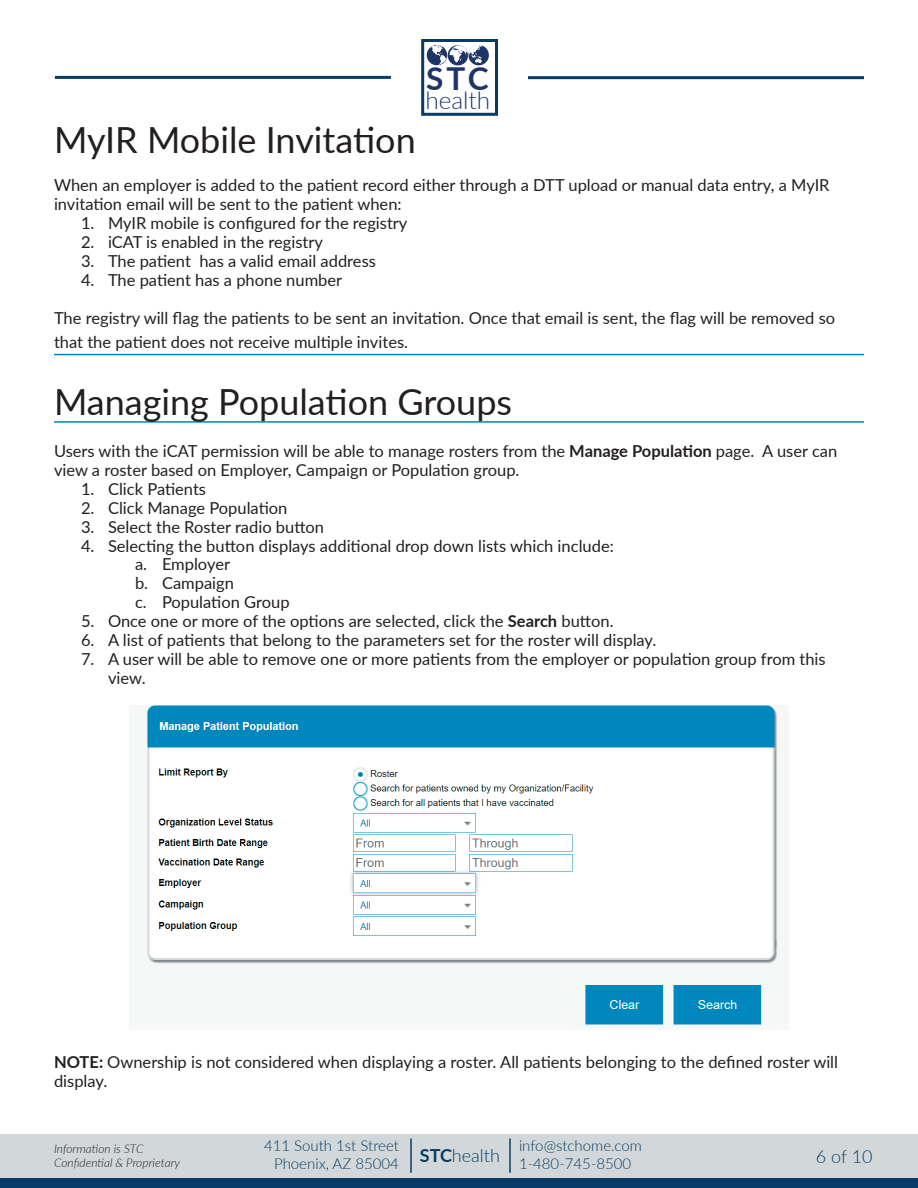
<style>
.page{position:relative;width:918px;height:1188px;background:#fff}
.page>*{position:absolute;margin:0;border:0;box-sizing:border-box;transform-origin:0 0}
.t1{font:36px "Lato";color:#231f20}
.t2{font:700 31.65px "Lato";color:#1e3468}
.t3{font:300 24.3px "Lato";color:#1e3468}
.t4{font:300 18px "Lato";color:#073c68}
.t5{font:16.5px/18.9px "Lato";color:#231f20}
.t6{font:300 15px/18px "Lato";color:#073c68;text-align:right}
.t7{font:italic 300 12px/14.4px "Lato";color:#231f20}
.s1{font-weight:700}
</style>
<div class="page">
<hr style="left:528px;top:76px;width:336px;height:3px;background:#073c68">
<div style="left:421px;top:39px;width:77px;height:77px;border:3px solid #073c68"></div>
<hr style="left:55px;top:76px;width:336px;height:3px;background:#073c68">
<div style="left:0;top:1177px;width:918px;height:11px;background:#073c68"></div>
<div style="left:0;top:1134px;width:918px;height:43px;background:#d2d7d9"></div>
<hr style="left:410px;top:1138px;width:2px;height:35px;background:#073c68">
<hr style="left:509px;top:1138px;width:2px;height:35px;background:#073c68">
<svg style="left:427px;top:45px;width:62px;height:20px"></svg>
<hr style="left:54px;top:354px;width:810px;height:1px;background:#0186c4">
<hr style="left:54px;top:421px;width:810px;height:2px;background:#0186c4">
<img style="left:147px;top:706px;width:631px;height:319px">
<h2 class="t2" style="left:426px;top:55px;width:64px">STC</h2>
<h3 class="t3" style="left:425px;top:84px;width:66px">health</h3>
<p class="t1" style="left:54px;top:114px;width:363px">MyIR Mobile Invitation</p>
<p class="t5" style="left:54px;top:175px;width:777px">When an employer is added to the patient record either through a DTT upload or manual data entry, a MyIR invitation email will be sent to the patient when:</p>
<p class="t5" style="left:81px;top:213px;width:328px">1. MyIR mobile is configured for the registry</p>
<p class="t5" style="left:81px;top:232px;width:243px">2. iCAT is enabled in the registry</p>
<p class="t5" style="left:81px;top:251px;width:296px">3. The patient has a valid email address</p>
<p class="t5" style="left:81px;top:270px;width:263px">4. The patient has a phone number</p>
<p class="t5" style="left:54px;top:305px;width:783px;line-height:24.2px">The registry will flag the patients to be sent an invitation. Once that email is sent, the flag will be removed so that the patient does not receive multiple invites.</p>
<p class="t1" style="left:54px;top:376px;width:460px">Managing Population Groups</p>
<p class="t5" style="left:54px;top:441px;width:785px">Users with the iCAT permission will be able to manage rosters from the <span class="s1">Manage Population</span> page. A user can view a roster based on Employer, Campaign or Population group.</p>
<p class="t5" style="left:81px;top:478px;width:127px">1. Click Patients</p>
<p class="t5" style="left:81px;top:497px;width:208px">2. Click Manage Population</p>
<p class="t5" style="left:81px;top:516px;width:245px">3. Select the Roster radio button</p>
<p class="t5" style="left:81px;top:535px;width:534px">4. Selecting the button displays additional drop down lists which include:</p>
<p class="t5" style="left:135px;top:554px;width:97px">a. Employer</p>
<p class="t5" style="left:135px;top:573px;width:100px">b. Campaign</p>
<p class="t5" style="left:135px;top:592px;width:156px">c. Population Group</p>
<p class="t5" style="left:81px;top:611px;width:534px">5. Once one or more of the options are selected, click the <span class="s1">Search</span> button.</p>
<p class="t5" style="left:81px;top:630px;width:577px">6. A list of patients that belong to the parameters set for the roster will display.</p>
<p class="t5" style="left:108px;top:649px;width:719px;text-indent:-27px">7. A user will be able to remove one or more patients from the employer or population group from this view.</p>
<p class="t5" style="left:54px;top:1052px;width:786px"><span class="s1">NOTE:</span> Ownership is not considered when displaying a roster. All patients belonging to the defined roster will display.</p>
<p class="t7" style="left:54px;top:1141px;width:128px">Information is STC<br>Confidential &amp; Proprietary</p>
<p class="t6" style="left:264px;top:1136px;width:136px">411 South 1st Street<br>Phoenix, AZ 85004</p>
<p class="t6" style="left:519px;top:1136px;width:125px;text-align:left">info@stchome.com<br>1-480-745-8500</p>
<p class="t4" style="left:420px;top:1143px;width:82px"><span class="s1">STC</span>health</p>
<p class="t4" style="left:816px;top:1144px;width:58px">6 of 10</p>
</div>
